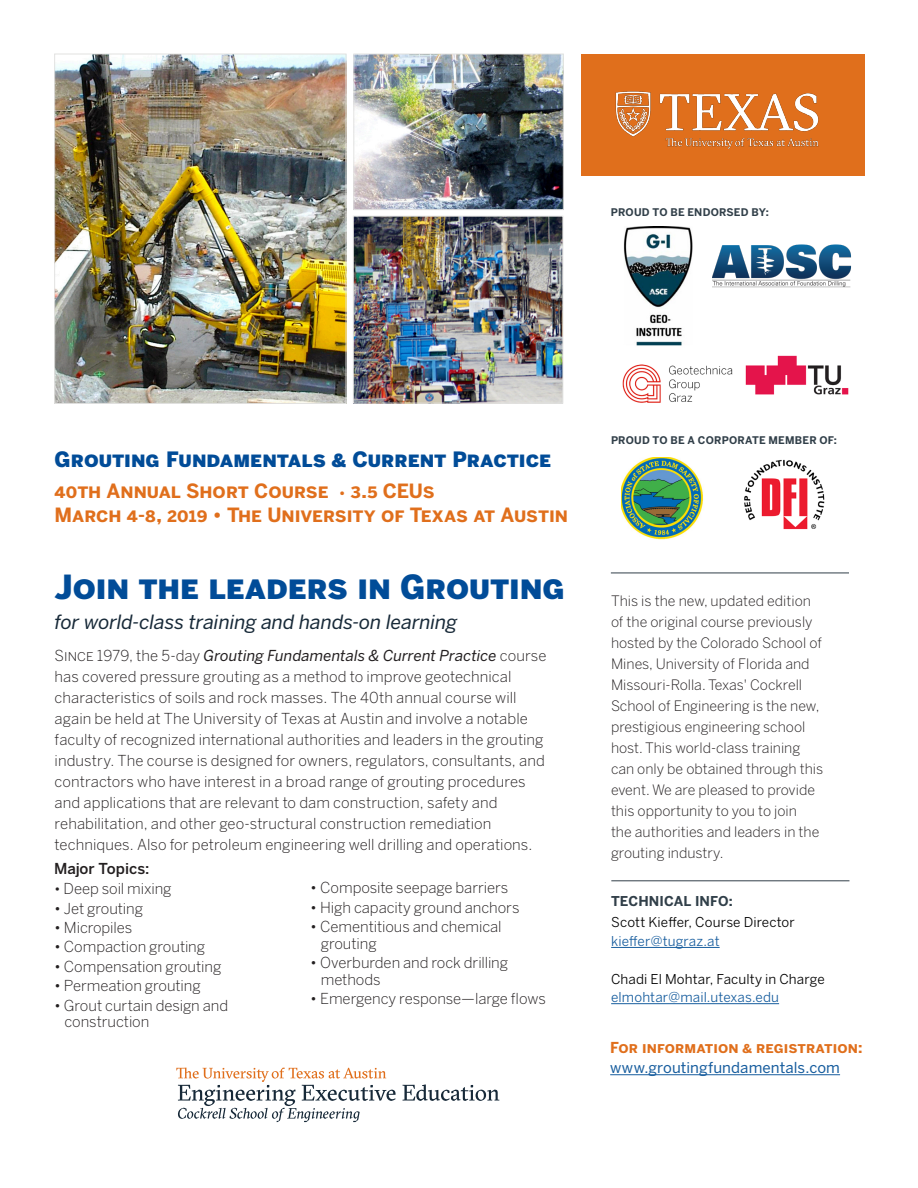
<style>
.page{position:relative;width:918px;height:1188px;background:#fff}
.page>*{position:absolute;margin:0;border:0;box-sizing:border-box;transform-origin:0 0}
.t1{font:33px "Benton Sans Black SC";letter-spacing:-.005em;color:#014c98}
.t2{font:21px "Benton Sans Black SC";color:#014c98}
.t3{font:19.5px "Benton Sans Bold SC";letter-spacing:-.005em;color:#e06f1c}
.t4{font:italic 19.5px "Benton Sans";letter-spacing:-.01em;color:#172938}
.t5{font:300 15px/21px "Benton Sans";color:#231f20}
.t6{font:15px "Benton Sans Bold SC";letter-spacing:.005em;color:#e06f1c}
.t7{font:15px "Benton Sans";letter-spacing:.005em;color:#175d9e}
.t8{font:500 15px "Benton Sans";letter-spacing:.005em;color:#231f20}
.t9{font:300 14.25px/21px "Benton Sans";color:#231f20}
.t10{font:13.5px "Benton Sans";letter-spacing:.01em;color:#000}
.t11{font:13.5px "Benton Sans";letter-spacing:.01em;color:#175d9e}
.t12{font:700 13.5px "Benton Sans";letter-spacing:.005em;color:#313f49}
.t13{font:700 10.5px "Benton Sans";letter-spacing:.015em;color:#313f49}
.s1{font-size:22.2px}
.s2{font-size:13.5px}
.s3{font-family:"Benton Sans Light SC";font-weight:400}
.s4{font-weight:400;font-style:italic}
.s5{font-size:14.25px}
.s6{color:#303f49}
</style>
<div class="page">
<img style="left:56px;top:56px;width:288px;height:346px">
<div style="left:54px;top:54px;width:292px;height:350px;border:1px solid #e2e2e1"></div>
<hr style="left:611px;top:947px;width:109px;height:1px;background:#175d9e">
<hr style="left:611px;top:1003px;width:168px;height:1px;background:#175d9e">
<hr style="left:610px;top:1074px;width:230px;height:1px;background:#175d9e">
<hr style="left:611px;top:573px;width:238px;height:1px;background:#313f49">
<div style="left:581px;top:54px;width:284px;height:122px;background:#e06f1c"></div>
<img style="left:615px;top:91px;width:204px;height:58px">
<img style="left:622px;top:457px;width:81px;height:83px">
<img style="left:744px;top:459px;width:81px;height:71px">
<img style="left:713px;top:244px;width:139px;height:44px">
<img style="left:745px;top:355px;width:104px;height:40px">
<img style="left:623px;top:226px;width:70px;height:120px">
<img style="left:623px;top:364px;width:109px;height:39px">
<hr style="left:611px;top:881px;width:238px;height:1px;background:#313f49">
<svg style="left:402px;top:1084px;width:97px;height:17px"></svg>
<svg style="left:176px;top:1068px;width:220px;height:54px"></svg>
<img style="left:356px;top:56px;width:206px;height:152px">
<div style="left:354px;top:54px;width:210px;height:156px;border:1px solid #e2e2e1"></div>
<img style="left:355px;top:218px;width:206px;height:183px">
<div style="left:353px;top:216px;width:210px;height:187px;border:1px solid #e2e2e1"></div>
<p class="t13" style="left:611px;top:206px;width:159px">PROUD TO BE ENDORSED BY:</p>
<p class="t2" style="left:55px;top:447px;width:498px">Grouting Fundamentals <span class="s1">&amp;</span> Current Practice</p>
<p class="t3" style="left:55px;top:480px;width:382px">40th Annual Short Course <span class="s2">•</span> 3.5 CEUs</p>
<p class="t3" style="left:55px;top:503px;width:515px">March 4-8, 2019 • The University of Texas at Austin</p>
<p class="t1" style="left:55px;top:567px;width:512px">Join the leaders in Grouting</p>
<p class="t4" style="left:55px;top:611px;width:404px">for world-class training and hands-on learning</p>
<p class="t5" style="left:55px;top:644px;width:493px"><span class="s3">Since</span> 1979, the 5-day <span class="s4">Grouting Fundamentals &amp; Current Practice</span> course has covered pressure grouting as a method to improve geotechnical characteristics of soils and rock masses. The 40th annual course will again be held at The University of Texas at Austin and involve a notable faculty of recognized international authorities and leaders in the grouting industry. The course is designed for owners, regulators, consultants, and contractors who have interest in a broad range of grouting procedures and applications that are relevant to dam construction, safety and rehabilitation, and other geo-structural construction remediation techniques. Also for petroleum engineering well drilling and operations.</p>
<p class="t8" style="left:54px;top:860px;width:97px">Major Topics:</p>
<p class="t5" style="left:54px;top:878px;width:119px"><span class="s5">•</span> Deep soil mixing</p>
<p class="t5" style="left:54px;top:897px;width:91px">• Jet grouting</p>
<p class="t5" style="left:54px;top:917px;width:80px">• Micropiles</p>
<p class="t5" style="left:54px;top:936px;width:153px">• Compaction grouting</p>
<p class="t5" style="left:54px;top:956px;width:169px">• Compensation grouting</p>
<p class="t5" style="left:54px;top:975px;width:148px">• Permeation grouting</p>
<p class="t5" style="left:64px;top:997px;width:165px;line-height:16.5px;text-indent:-10px">• Grout curtain design and construction</p>
<p class="t5" style="left:310px;top:877px;width:200px">• Composite seepage barriers</p>
<p class="t5" style="left:310px;top:897px;width:211px">• High capacity ground anchors</p>
<p class="t5" style="left:321px;top:919px;width:182px;line-height:16.5px;text-indent:-10px">• Cementitious and chemical grouting</p>
<p class="t5" style="left:321px;top:955px;width:189px;line-height:16.5px;text-indent:-10px">• Overburden and rock drilling methods</p>
<p class="t5" style="left:310px;top:988px;width:237px">• Emergency response—large flows</p>
<p class="t13" style="left:611px;top:434px;width:227px">PROUD TO BE A CORPORATE MEMBER OF:</p>
<p class="t9" style="left:611px;top:590px;width:214px">This is the new, updated edition of the original course previously hosted by the Colorado School of<br>Mines, University of Florida and<br>Missouri-Rolla. Texas' Cockrell<br>School of Engineering is the new, prestigious engineering school host. This world-class training can only be obtained through this event. We are pleased to provide this opportunity to you to join<br>the authorities and leaders in the grouting industry.</p>
<p class="t12" style="left:611px;top:893px;width:123px">TECHNICAL <span class="s6">INFO:</span></p>
<p class="t10" style="left:611px;top:914px;width:185px">Scott Kieffer, Course Director</p>
<p class="t11" style="left:611px;top:933px;width:110px">kieffer@tugraz.at</p>
<p class="t10" style="left:611px;top:971px;width:215px">Chadi El Mohtar, Faculty in Charge</p>
<p class="t11" style="left:611px;top:989px;width:169px">elmohtar@mail.utexas.edu</p>
<p class="t6" style="left:610px;top:1038px;width:254px">For information &amp; registration:</p>
<p class="t7" style="left:610px;top:1059px;width:231px">www.groutingfundamentals.com</p>
</div>
